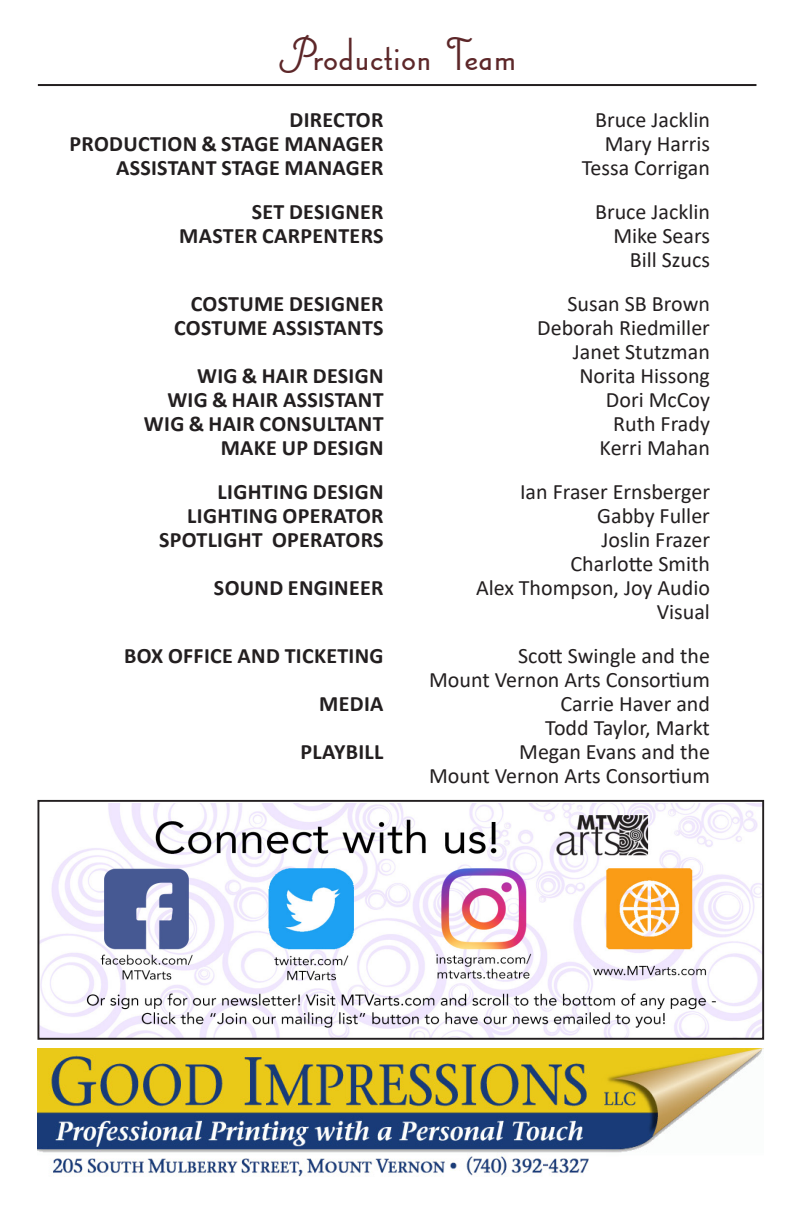
<style>
.page{position:relative;width:792px;height:1224px;background:#fff}
.page>*{position:absolute;margin:0;border:0;box-sizing:border-box;transform-origin:0 0}
.t1{font:700 48px "Canterbury Sans Swash RR";letter-spacing:.01em;color:#5d2729}
.t2{font:22px/24px "Calibri";color:#231f20;text-align:right}
.t3{font:700 22px "Calibri";letter-spacing:.015em;color:#231f20}
</style>
<div class="page">
<hr style="left:38px;top:84px;width:718px;height:2px;background:#231f20">
<img style="left:37px;top:1049px;width:726px;height:128px">
<img style="left:40px;top:804px;width:721px;height:233px">
<div style="left:37px;top:800px;width:727px;height:240px;border:2px solid #231f20"></div>
<p class="t1" style="left:278px;top:26px;width:240px">Production Team</p>
<p class="t3" style="left:290px;top:104px;width:96px">DIRECTOR</p>
<p class="t3" style="left:70px;top:128px;width:315px">PRODUCTION &amp; STAGE MANAGER</p>
<p class="t3" style="left:116px;top:152px;width:269px">ASSISTANT STAGE MANAGER</p>
<p class="t3" style="left:252px;top:196px;width:133px">SET DESIGNER</p>
<p class="t3" style="left:179px;top:220px;width:206px">MASTER CARPENTERS</p>
<p class="t2" style="left:595px;top:107px;width:116px">Bruce Jacklin</p>
<p class="t2" style="left:605px;top:131px;width:107px">Mary Harris</p>
<p class="t2" style="left:582px;top:155px;width:130px">Tessa Corrigan</p>
<p class="t2" style="left:595px;top:199px;width:116px">Bruce Jacklin</p>
<p class="t2" style="left:613px;top:223px;width:98px">Mike Sears</p>
<p class="t2" style="left:630px;top:247px;width:82px">Bill Szucs</p>
<p class="t2" style="left:568px;top:291px;width:144px">Susan SB Brown</p>
<p class="t2" style="left:537px;top:315px;width:174px">Deborah Riedmiller</p>
<p class="t2" style="left:573px;top:339px;width:139px">Janet Stutzman</p>
<p class="t2" style="left:579px;top:363px;width:132px">Norita Hissong</p>
<p class="t2" style="left:606px;top:387px;width:106px">Dori McCoy</p>
<p class="t2" style="left:613px;top:411px;width:98px">Ruth Frady</p>
<p class="t2" style="left:600px;top:435px;width:112px">Kerri Mahan</p>
<p class="t2" style="left:520px;top:479px;width:191px">Ian Fraser Ernsberger</p>
<p class="t2" style="left:597px;top:503px;width:114px">Gabby Fuller</p>
<p class="t2" style="left:601px;top:527px;width:110px">Joslin Frazer</p>
<p class="t2" style="left:571px;top:551px;width:141px">Charlotte Smith</p>
<p class="t2" style="left:476px;top:575px;width:235px">Alex Thompson, Joy Audio<br>Visual</p>
<p class="t2" style="left:518px;top:643px;width:193px">Scott Swingle and the</p>
<p class="t2" style="left:429px;top:667px;width:282px">Mount Vernon Arts Consortium</p>
<p class="t2" style="left:561px;top:691px;width:151px">Carrie Haver and</p>
<p class="t2" style="left:545px;top:715px;width:166px">Todd Taylor, Markt</p>
<p class="t2" style="left:519px;top:739px;width:192px">Megan Evans and the</p>
<p class="t2" style="left:429px;top:763px;width:282px">Mount Vernon Arts Consortium</p>
<p class="t3" style="left:191px;top:288px;width:194px">COSTUME DESIGNER</p>
<p class="t3" style="left:174px;top:312px;width:211px">COSTUME ASSISTANTS</p>
<p class="t3" style="left:197px;top:360px;width:188px">WIG &amp; HAIR DESIGN</p>
<p class="t3" style="left:167px;top:384px;width:218px">WIG &amp; HAIR ASSISTANT</p>
<p class="t3" style="left:144px;top:408px;width:241px">WIG &amp; HAIR CONSULTANT</p>
<p class="t3" style="left:221px;top:432px;width:164px">MAKE UP DESIGN</p>
<p class="t3" style="left:218px;top:476px;width:167px">LIGHTING DESIGN</p>
<p class="t3" style="left:187px;top:500px;width:198px">LIGHTING OPERATOR</p>
<p class="t3" style="left:159px;top:524px;width:226px">SPOTLIGHT OPERATORS</p>
<p class="t3" style="left:214px;top:572px;width:171px">SOUND ENGINEER</p>
<p class="t3" style="left:124px;top:640px;width:261px">BOX OFFICE AND TICKETING</p>
<p class="t3" style="left:319px;top:688px;width:66px">MEDIA</p>
<p class="t3" style="left:301px;top:736px;width:84px">PLAYBILL</p>
</div>
